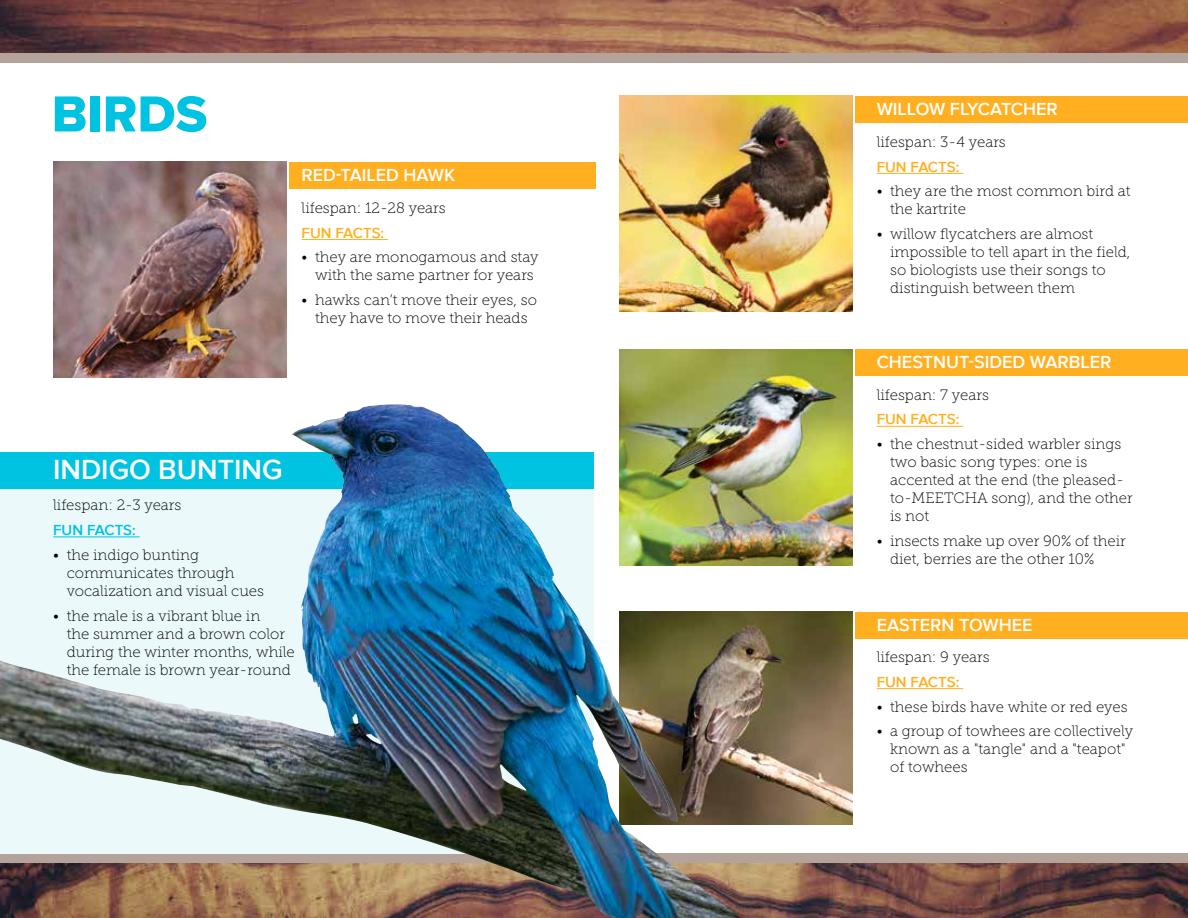
<style>
.page{position:relative;width:1188px;height:918px;background:#fff}
.page>*{position:absolute;margin:0;border:0;box-sizing:border-box;transform-origin:0 0}
.t1{font:52.5px "Proxima Nova S Extrabld";color:#00c2e1}
.t2{font:600 28.5px "Proxima Nova";color:#fff}
.t3{font:600 18px "Proxima Nova";color:#fff}
.t4{font:15px/18px "Museo Slab 100";color:#000}
.t5{font:600 15px "Proxima Nova";letter-spacing:-.005em;color:#ffaf20}
.t6{font:600 15px "Proxima Nova";letter-spacing:-.005em;color:#00c2e1}
</style>
<div class="page">
<img style="left:0;top:0;width:1188px;height:918px">
<div style="left:0;top:53px;width:1188px;height:810px;background:#fff"></div>
<div style="left:0;top:53px;width:1188px;height:9px;background:#b4a39a"></div>
<div style="left:0;top:854px;width:1188px;height:9px;background:#b4a39a"></div>
<img style="left:53px;top:162px;width:233px;height:216px">
<div style="left:289px;top:162px;width:307px;height:27px;background:#ffaf20"></div>
<hr style="left:302px;top:239px;width:86px;height:1px;background:#ffaf20">
<img style="left:619px;top:96px;width:233px;height:216px">
<div style="left:856px;top:96px;width:332px;height:27px;background:#ffaf20"></div>
<hr style="left:877px;top:173px;width:86px;height:1px;background:#ffaf20">
<img style="left:619px;top:349px;width:233px;height:216px">
<div style="left:856px;top:349px;width:332px;height:27px;background:#ffaf20"></div>
<hr style="left:877px;top:426px;width:86px;height:1px;background:#ffaf20">
<img style="left:741px;top:612px;width:111px;height:213px">
<div style="left:856px;top:612px;width:332px;height:26px;background:#ffaf20"></div>
<hr style="left:877px;top:688px;width:86px;height:1px;background:#ffaf20">
<img style="left:0;top:407px;width:741px;height:511px">
<h1 class="t1" style="left:52px;top:75px;width:157px">BIRDS</h1>
<p class="t3" style="left:302px;top:165px;width:155px">RED-TAILED HAWK</p>
<p class="t4" style="left:302px;top:199px;width:146px">lifespan: 12-28 years</p>
<p class="t5" style="left:302px;top:224px;width:84px">FUN FACTS:</p>
<p class="t4" style="left:302px;top:248px;width:239px;text-align:center">• they are monogamous and stay with the same partner for years</p>
<p class="t4" style="left:302px;top:291px;width:237px;text-align:center">• hawks can’t move their eyes, so they have to move their heads</p>
<h2 class="t2" style="left:53px;top:453px;width:231px">INDIGO BUNTING</h2>
<p class="t4" style="left:53px;top:496px;width:130px">lifespan: 2-3 years</p>
<p class="t6" style="left:53px;top:521px;width:84px">FUN FACTS:</p>
<p class="t4" style="left:67px;top:546px;width:199px;text-indent:-14px">• the indigo bunting communicates through vocalization and visual cues</p>
<p class="t4" style="left:67px;top:607px;width:230px;text-indent:-14px">• the male is a vibrant blue in<br>the summer and a brown color during the winter months, while the female is brown year-round</p>
<p class="t3" style="left:877px;top:99px;width:183px">WILLOW FLYCATCHER</p>
<p class="t4" style="left:877px;top:133px;width:131px">lifespan: 3-4 years</p>
<p class="t5" style="left:877px;top:158px;width:84px">FUN FACTS:</p>
<p class="t4" style="left:890px;top:182px;width:242px;text-indent:-14px">• they are the most common bird at the kartrite</p>
<p class="t4" style="left:890px;top:225px;width:242px;text-indent:-14px">• willow flycatchers are almost impossible to tell apart in the field, so biologists use their songs to distinguish between them</p>
<p class="t3" style="left:877px;top:352px;width:236px">CHESTNUT-SIDED WARBLER</p>
<p class="t4" style="left:877px;top:386px;width:114px">lifespan: 7 years</p>
<p class="t5" style="left:877px;top:411px;width:84px">FUN FACTS:</p>
<p class="t4" style="left:890px;top:435px;width:244px;text-indent:-14px">• the chestnut-sided warbler sings two basic song types: one is accented at the end (the pleased&shy;to-MEETCHA song), and the other is not</p>
<p class="t4" style="left:890px;top:532px;width:237px;text-indent:-14px">• insects make up over 90% of their diet, berries are the other 10%</p>
<p class="t3" style="left:877px;top:614px;width:157px">EASTERN TOWHEE</p>
<p class="t4" style="left:877px;top:648px;width:115px">lifespan: 9 years</p>
<p class="t5" style="left:877px;top:673px;width:84px">FUN FACTS:</p>
<p class="t4" style="left:877px;top:698px;width:253px">• these birds have white or red eyes</p>
<p class="t4" style="left:890px;top:722px;width:244px;text-indent:-14px">• a group of towhees are collectively known as a "tangle" and a "teapot" of towhees</p>
</div>
